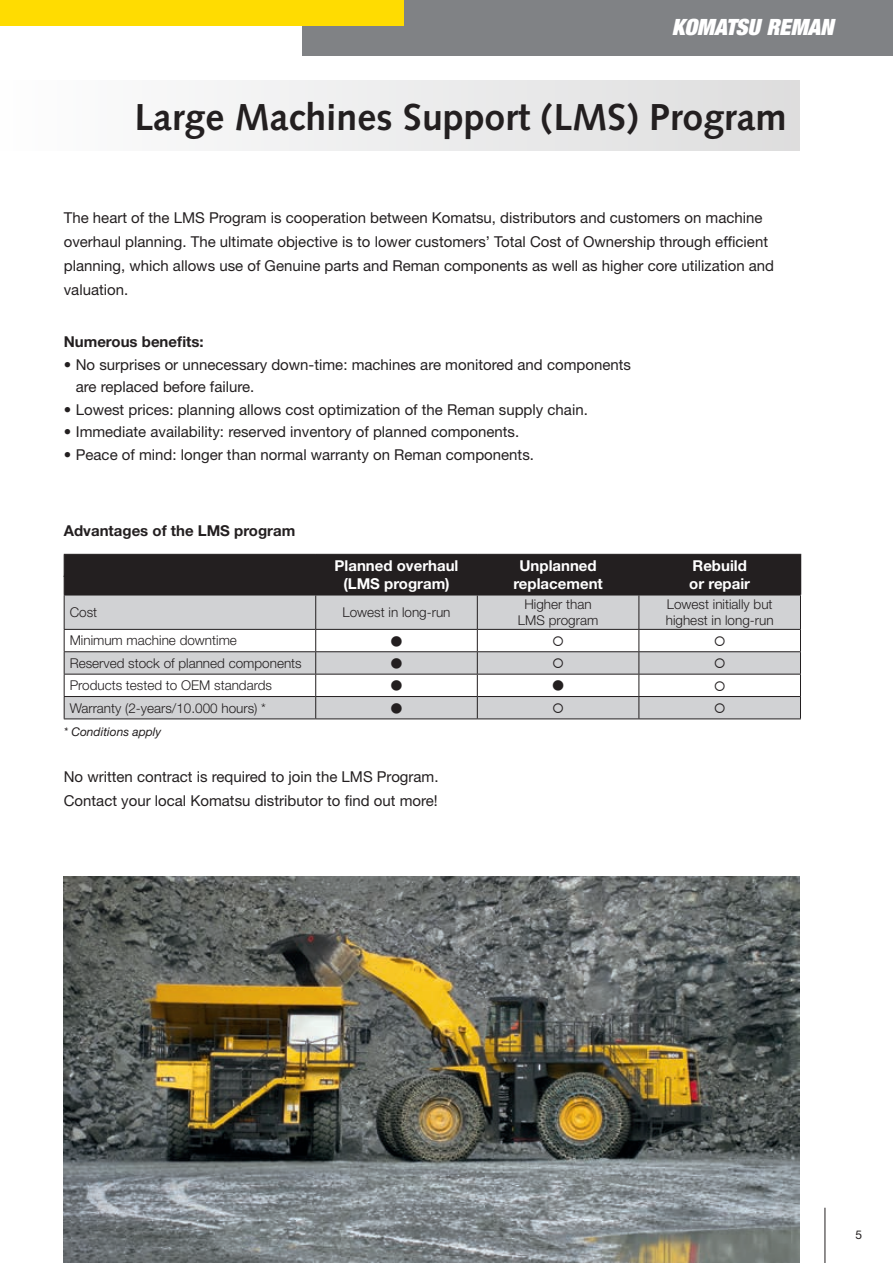
<style>
.page{position:relative;width:893px;height:1263px;background:#fff}
.page>*{position:absolute;margin:0;border:0;box-sizing:border-box;transform-origin:0 0}
.t1{font:700 37.5px "Syntax LTCE";color:#231f20}
.t2{font:italic 900 condensed 22.5px "Helvetica Neue LT Pro";letter-spacing:-.015em;color:#fff}
.t3{font:18px "Wingdings";color:#231f20}
.t4{font:15px/24px "Helvetica Neue LT Pro";color:#231f20}
.t5{font:700 15px/18px "Helvetica Neue LT Pro";color:#fff;text-align:center}
.t6{font:700 15px "Helvetica Neue LT Pro";color:#231f20}
.t7{font:300 13.5px/16.2px "Helvetica Neue LT Pro";color:#231f20;text-align:center}
.t8{font:italic 12px "Helvetica Neue LT Pro";color:#231f20}
.t9{font:12px "Helvetica Neue LT Pro";color:#231f20}
</style>
<div class="page">
<div style="left:0;top:81px;width:799px;height:70px;background:linear-gradient(to right,#fdfdfe,#ddddde)"></div>
<div style="left:303px;top:0;width:590px;height:55px;background:#808285"></div>
<div style="left:0;top:0;width:404px;height:26px;background:#ffdc01"></div>
<hr style="left:825px;top:1208px;width:1px;height:55px;background:#231f20">
<img style="left:64px;top:876px;width:735px;height:387px">
<div style="left:65px;top:555px;width:735px;height:40px;background:#231f20"></div>
<svg style="left:65px;top:596px;width:735px;height:122px;fill:#d1d2d4"></svg>
<hr style="left:315px;top:555px;width:1px;height:40px;background:#231f20">
<hr style="left:477px;top:555px;width:1px;height:40px;background:#231f20">
<hr style="left:638px;top:555px;width:2px;height:40px;background:#231f20">
<hr style="left:800px;top:555px;width:1px;height:40px;background:#231f20">
<hr style="left:64px;top:595px;width:252px;height:1px;background:#231f20">
<hr style="left:64px;top:595px;width:1px;height:34px;background:#231f20">
<hr style="left:316px;top:595px;width:161px;height:1px;background:#231f20">
<hr style="left:315px;top:595px;width:1px;height:34px;background:#231f20">
<hr style="left:64px;top:629px;width:252px;height:1px;background:#231f20">
<hr style="left:316px;top:629px;width:161px;height:1px;background:#231f20">
<hr style="left:64px;top:651px;width:252px;height:1px;background:#231f20">
<hr style="left:316px;top:651px;width:161px;height:1px;background:#231f20">
<hr style="left:477px;top:651px;width:162px;height:1px;background:#231f20">
<hr style="left:639px;top:651px;width:162px;height:1px;background:#231f20">
<hr style="left:64px;top:674px;width:252px;height:1px;background:#231f20">
<hr style="left:316px;top:674px;width:161px;height:1px;background:#231f20">
<hr style="left:477px;top:674px;width:162px;height:1px;background:#231f20">
<hr style="left:639px;top:674px;width:162px;height:1px;background:#231f20">
<hr style="left:64px;top:696px;width:252px;height:1px;background:#231f20">
<svg style="left:64px;top:630px;width:1px;height:88px"></svg>
<hr style="left:316px;top:696px;width:161px;height:1px;background:#231f20">
<svg style="left:315px;top:630px;width:1px;height:88px"></svg>
<hr style="left:477px;top:696px;width:162px;height:1px;background:#231f20">
<svg style="left:477px;top:630px;width:1px;height:88px"></svg>
<hr style="left:639px;top:696px;width:162px;height:1px;background:#231f20">
<svg style="left:638px;top:630px;width:1px;height:88px"></svg>
<svg style="left:800px;top:630px;width:1px;height:88px"></svg>
<hr style="left:64px;top:718px;width:252px;height:1px;background:#231f20">
<hr style="left:316px;top:718px;width:161px;height:1px;background:#231f20">
<hr style="left:477px;top:718px;width:162px;height:1px;background:#231f20">
<hr style="left:639px;top:718px;width:162px;height:1px;background:#231f20">
<hr style="left:64px;top:554px;width:252px;height:1px;background:#231f20">
<hr style="left:64px;top:555px;width:1px;height:40px;background:#231f20">
<hr style="left:316px;top:554px;width:161px;height:1px;background:#231f20">
<hr style="left:477px;top:554px;width:162px;height:1px;background:#231f20">
<hr style="left:639px;top:554px;width:162px;height:1px;background:#231f20">
<hr style="left:638px;top:595px;width:1px;height:34px;background:#231f20">
<hr style="left:477px;top:595px;width:162px;height:1px;background:#231f20">
<hr style="left:477px;top:595px;width:1px;height:34px;background:#231f20">
<hr style="left:639px;top:595px;width:162px;height:1px;background:#231f20">
<hr style="left:800px;top:595px;width:1px;height:34px;background:#231f20">
<hr style="left:477px;top:629px;width:162px;height:1px;background:#231f20">
<hr style="left:639px;top:629px;width:162px;height:1px;background:#231f20">
<svg style="left:553px;top:636px;width:10px;height:10px"></svg>
<svg style="left:715px;top:636px;width:10px;height:10px"></svg>
<svg style="left:553px;top:658px;width:10px;height:10px"></svg>
<svg style="left:715px;top:658px;width:10px;height:10px"></svg>
<svg style="left:715px;top:681px;width:10px;height:9px"></svg>
<svg style="left:553px;top:703px;width:10px;height:10px"></svg>
<svg style="left:715px;top:703px;width:10px;height:10px"></svg>
<h2 class="t2" style="left:672px;top:13px;width:163px">KOMATSU REMAN</h2>
<h1 class="t1" style="left:135px;top:96px;width:654px">Large Machines Support (LMS) Program</h1>
<p class="t4" style="left:64px;top:206px;width:712px">The heart of the LMS Program is cooperation between Komatsu, distributors and customers on machine overhaul planning. The ultimate objective is to lower customers’ Total Cost of Ownership through efficient planning, which allows use of Genuine parts and Reman components as well as higher core utilization and valuation.</p>
<p class="t6" style="left:64px;top:332px;width:142px">Numerous benefits:</p>
<p class="t4" style="left:76px;top:353px;width:557px;line-height:22.5px;text-indent:-12px">• No surprises or unnecessary down-time: machines are monitored and components are replaced before failure.</p>
<p class="t4" style="left:64px;top:397px;width:526px">• Lowest prices: planning allows cost optimization of the Reman supply chain.</p>
<p class="t4" style="left:64px;top:420px;width:457px">• Immediate availability: reserved inventory of planned components.</p>
<p class="t4" style="left:64px;top:442px;width:472px">• Peace of mind: longer than normal warranty on Reman components.</p>
<p class="t6" style="left:64px;top:521px;width:233px">Advantages of the LMS program</p>
<p class="t5" style="left:335px;top:556px;width:125px">Planned overhaul (LMS program)</p>
<p class="t5" style="left:513px;top:556px;width:91px">Unplanned replacement</p>
<p class="t5" style="left:689px;top:556px;width:62px;text-align:left">Rebuild or repair</p>
<p class="t7" style="left:70px;top:604px;width:29px">Cost</p>
<p class="t7" style="left:342px;top:604px;width:110px">Lowest in long-run</p>
<p class="t7" style="left:518px;top:596px;width:82px">Higher than<br>LMS program</p>
<p class="t7" style="left:666px;top:596px;width:109px;text-align:left">Lowest initially but highest in long-run</p>
<p class="t7" style="left:70px;top:632px;width:169px">Minimum machine downtime</p>
<p class="t3" style="left:390px;top:631px;width:15px">●</p>
<p class="t7" style="left:70px;top:655px;width:234px">Reserved stock of planned components</p>
<p class="t3" style="left:390px;top:654px;width:15px">●</p>
<p class="t7" style="left:70px;top:677px;width:204px">Products tested to OEM standards</p>
<p class="t3" style="left:390px;top:676px;width:15px">●</p>
<p class="t3" style="left:551px;top:676px;width:15px">●</p>
<p class="t7" style="left:70px;top:699px;width:198px">Warranty (2-years/10.000 hours) *</p>
<p class="t3" style="left:390px;top:698px;width:15px">●</p>
<p class="t8" style="left:64px;top:725px;width:99px">* Conditions apply</p>
<p class="t4" style="left:64px;top:764px;width:376px">No written contract is required to join the LMS Program.<br>Contact your local Komatsu distributor to find out more!</p>
<p class="t9" style="left:856px;top:1227px;width:8px">5</p>
</div>
